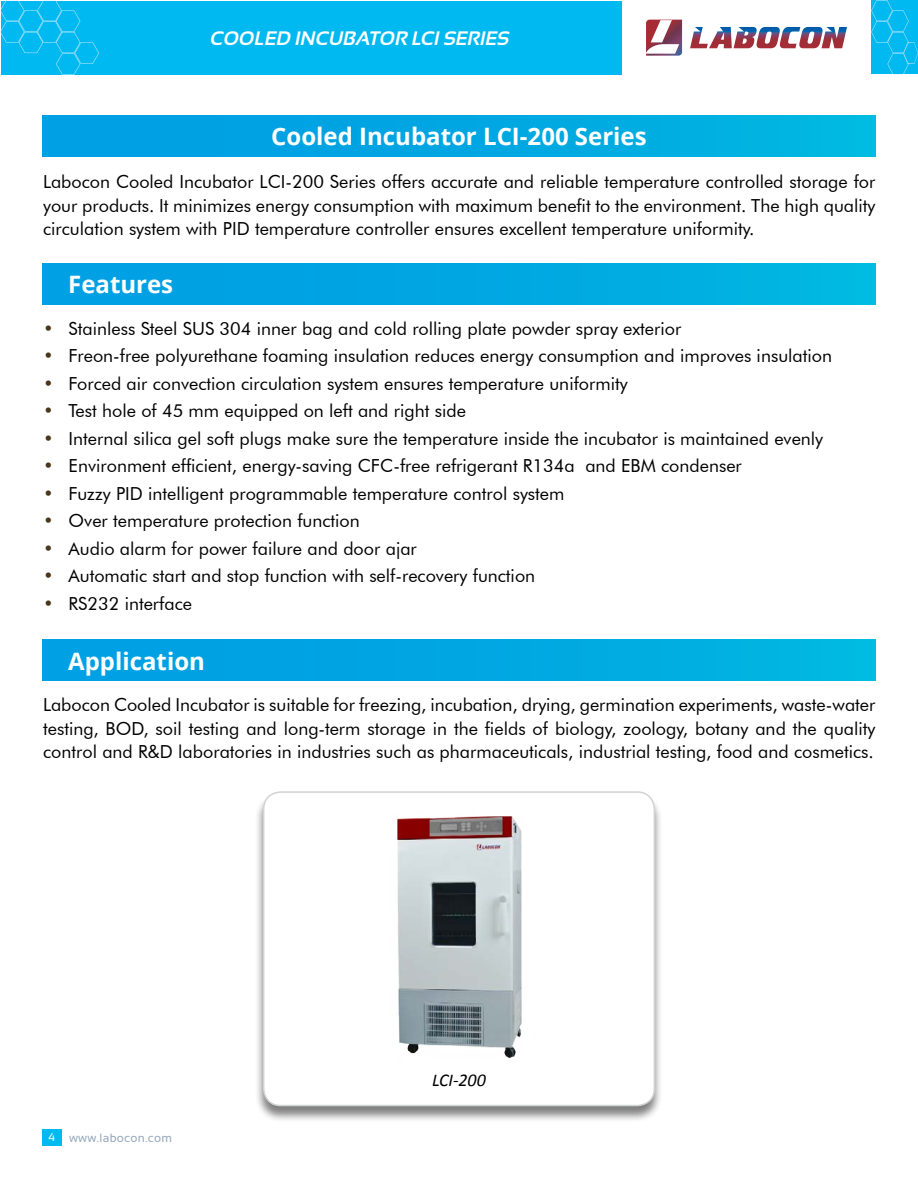
<style>
.page{position:relative;width:918px;height:1188px;background:#fff}
.page>*{position:absolute;margin:0;border:0;box-sizing:border-box;transform-origin:0 0}
.t1{font:700 24px "Open Sans";color:#fff}
.t2{font:italic 700 19.5px "Sansation";color:#fff}
.t3{font:18px/23.2px "Futura BT";color:#000;text-align:justify}
.t4{font:italic 18px "Calibri";color:#000}
.t5{font:12px "Sansation";letter-spacing:.025em;color:#96a9be}
.s1{color:#48351c}
.s2{font-size:11.25px;color:#fff}
</style>
<div class="page">
<div style="left:1px;top:1px;width:620px;height:74px;background:#00b9f1"></div>
<svg style="left:0;top:0;width:99px;height:75px"></svg>
<svg style="left:871px;top:0;width:47px;height:75px;background:#0cbcf1"></svg>
<svg style="left:690px;top:27px;width:157px;height:21px"></svg>
<svg style="left:646px;top:20px;width:36px;height:36px"></svg>
<div style="left:42px;top:1129px;width:19px;height:16px;background:#00b9f1"></div>
<div style="left:43px;top:116px;width:832px;height:41px;background:linear-gradient(to right,#009ce4,#00b5e1)"></div>
<div style="left:43px;top:263px;width:832px;height:41px;background:linear-gradient(to right,#009ce4,#00b5e1)"></div>
<div style="left:43px;top:640px;width:832px;height:41px;background:linear-gradient(to right,#009ce4,#00b5e1)"></div>
<div style="left:255px;top:792px;width:408px;height:331px;background:#000;opacity:.5"></div>
<div style="left:264px;top:792px;width:390px;height:314px;background:#fff;border-radius:17px"></div>
<div style="left:263px;top:791px;width:392px;height:315px;border:2px solid #d1d3d4;border-radius:17px"></div>
<img style="left:397px;top:816px;width:125px;height:242px">
<p class="t2" style="left:211px;top:27px;width:301px">COOLED INCUBATOR LCI SERIES</p>
<h1 class="t1" style="left:271px;top:120px;width:377px">Cooled Incubator LCI-200 Series</h1>
<p class="t3" style="left:43px;top:170px;width:834px">Labocon Cooled Incubator LCI-200 Series offers accurate and reliable temperature controlled storage for your products. It minimizes energy consumption with maximum benefit to the environment. The high quality circulation system with PID temperature controller ensures excellent temperature uniformity.</p>
<h1 class="t1" style="left:68px;top:267px;width:107px">Features</h1>
<p class="t3" style="left:43px;top:317px;width:640px"><span class="s1">•</span> Stainless Steel SUS 304 inner bag and cold rolling plate powder spray exterior</p>
<p class="t3" style="left:43px;top:344px;width:790px"><span class="s1">•</span> Freon-free polyurethane foaming insulation reduces energy consumption and improves insulation</p>
<p class="t3" style="left:43px;top:372px;width:586px"><span class="s1">•</span> Forced air convection circulation system ensures temperature uniformity</p>
<p class="t3" style="left:43px;top:399px;width:424px"><span class="s1">•</span> Test hole of 45 mm equipped on left and right side</p>
<p class="t3" style="left:43px;top:427px;width:782px"><span class="s1">•</span> Internal silica gel soft plugs make sure the temperature inside the incubator is maintained evenly</p>
<p class="t3" style="left:43px;top:454px;width:700px"><span class="s1">•</span> Environment efficient, energy-saving CFC-free refrigerant R134a and EBM condenser</p>
<p class="t3" style="left:43px;top:482px;width:523px"><span class="s1">•</span> Fuzzy PID intelligent programmable temperature control system</p>
<p class="t3" style="left:43px;top:509px;width:318px"><span class="s1">•</span> Over temperature protection function</p>
<p class="t3" style="left:43px;top:537px;width:375px"><span class="s1">•</span> Audio alarm for power failure and door ajar</p>
<p class="t3" style="left:43px;top:564px;width:494px"><span class="s1">•</span> Automatic start and stop function with self-recovery function</p>
<p class="t3" style="left:43px;top:592px;width:150px"><span class="s1">•</span> RS232 interface</p>
<h1 class="t1" style="left:68px;top:644px;width:138px">Application</h1>
<p class="t3" style="left:43px;top:693px;width:834px">Labocon Cooled Incubator is suitable for freezing, incubation, drying, germination experiments, waste-water testing, BOD, soil testing and long-term storage in the fields of biology, zoology, botany and the quality control and R&amp;D laboratories in industries such as pharmaceuticals, industrial testing, food and cosmetics.</p>
<p class="t5" style="left:48px;top:1131px;width:125px"><span class="s2">4</span> www.labocon.com</p>
<p class="t4" style="left:432px;top:1068px;width:55px">LCI-200</p>
</div>
